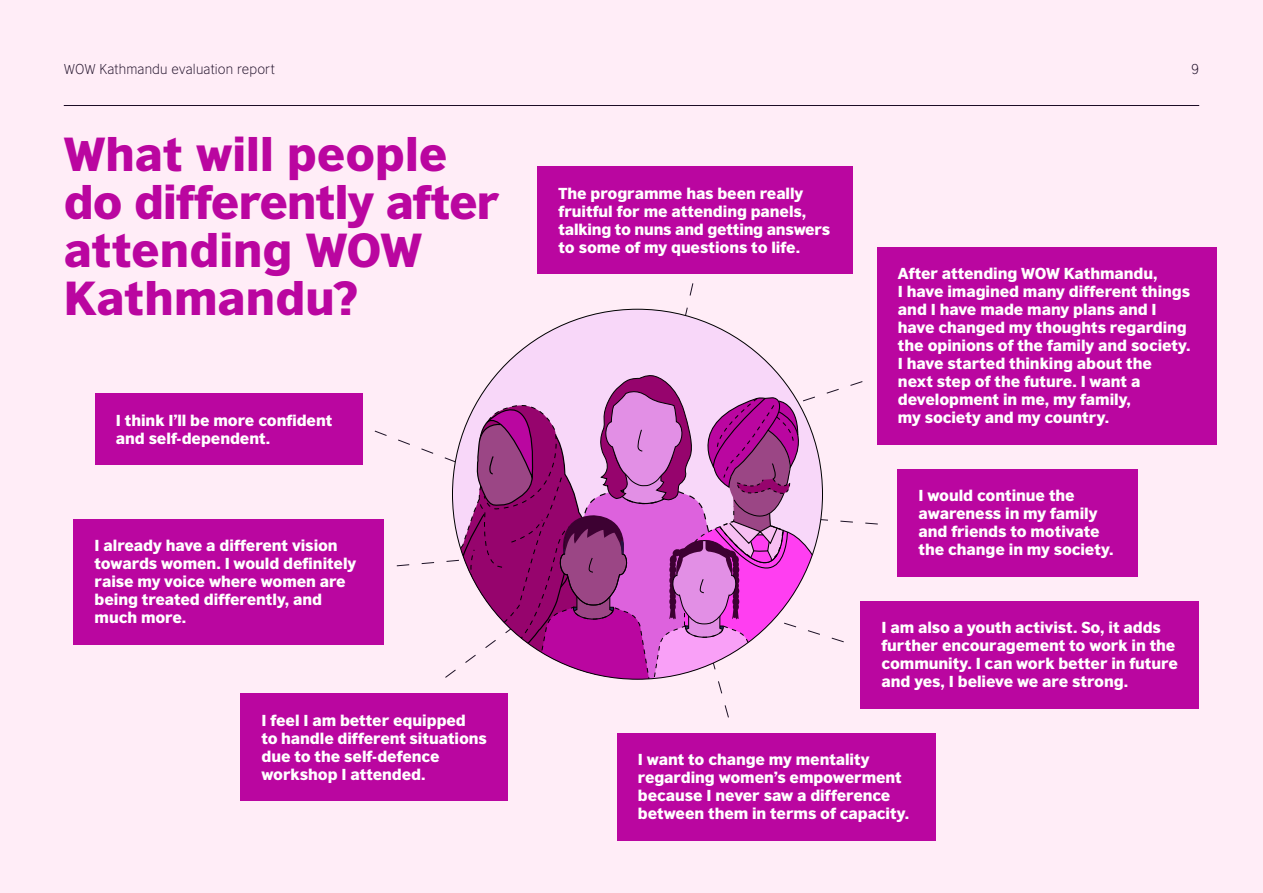
<style>
.page{position:relative;width:1263px;height:893px;background:#ffedf7}
.page>*{position:absolute;margin:0;border:0;box-sizing:border-box;transform-origin:0 0}
.t1{font:900 45px/48px "British Council Sans";color:#ba06a0}
.t2{font:900 15px/18px "British Council Sans";letter-spacing:-.005em;color:#fff}
.t3{font:300 13.5px "British Council Sans";letter-spacing:.01em;color:#1c0d26}
</style>
<div class="page">
<hr style="left:64px;top:105px;width:1135px;height:1px;background:#1c0d26">
<div style="left:73px;top:519px;width:311px;height:126px;background:#ba06a0"></div>
<div style="left:860px;top:601px;width:339px;height:108px;background:#ba06a0"></div>
<div style="left:617px;top:733px;width:318px;height:108px;background:#ba06a0"></div>
<div style="left:240px;top:693px;width:268px;height:108px;background:#ba06a0"></div>
<div style="left:897px;top:469px;width:240px;height:108px;background:#ba06a0"></div>
<div style="left:537px;top:167px;width:315px;height:107px;background:#ba06a0"></div>
<div style="left:95px;top:393px;width:268px;height:72px;background:#ba06a0"></div>
<div style="left:877px;top:247px;width:339px;height:197px;background:#ba06a0"></div>
<svg style="left:374px;top:283px;width:504px;height:435px"></svg>
<p class="t3" style="left:64px;top:58px;width:213px">WOW Kathmandu evaluation report</p>
<h1 class="t1" style="left:64px;top:125px;width:437px">What will people do differently after attending WOW<br>Kathmandu?</h1>
<p class="t2" style="left:116px;top:409px;width:218px">I think I’ll be more confident and self-dependent.</p>
<p class="t2" style="left:95px;top:535px;width:263px">I already have a different vision towards women. I would definitely raise my voice where women are being treated differently, and much more.</p>
<p class="t2" style="left:261px;top:709px;width:227px">I feel I am better equipped<br>to handle different situations due to the self-defence workshop I attended.</p>
<p class="t2" style="left:559px;top:183px;width:273px">The programme has been really fruitful for me attending panels, talking to nuns and getting answers to some of my questions to life.</p>
<p class="t3" style="left:1191px;top:58px;width:10px">9</p>
<p class="t2" style="left:898px;top:263px;width:294px">After attending WOW Kathmandu,<br>I have imagined many different things and I have made many plans and I have changed my thoughts regarding the opinions of the family and society.<br>I have started thinking about the next step of the future. I want a development in me, my family,<br>my society and my country.</p>
<p class="t2" style="left:918px;top:485px;width:196px">I would continue the awareness in my family and friends to motivate the change in my society.</p>
<p class="t2" style="left:881px;top:617px;width:298px">I am also a youth activist. So, it adds further encouragement to work in the community. I can work better in future and yes, I believe we are strong.</p>
<p class="t2" style="left:638px;top:749px;width:273px">I want to change my mentality regarding women’s empowerment because I never saw a difference between them in terms of capacity.</p>
</div>
